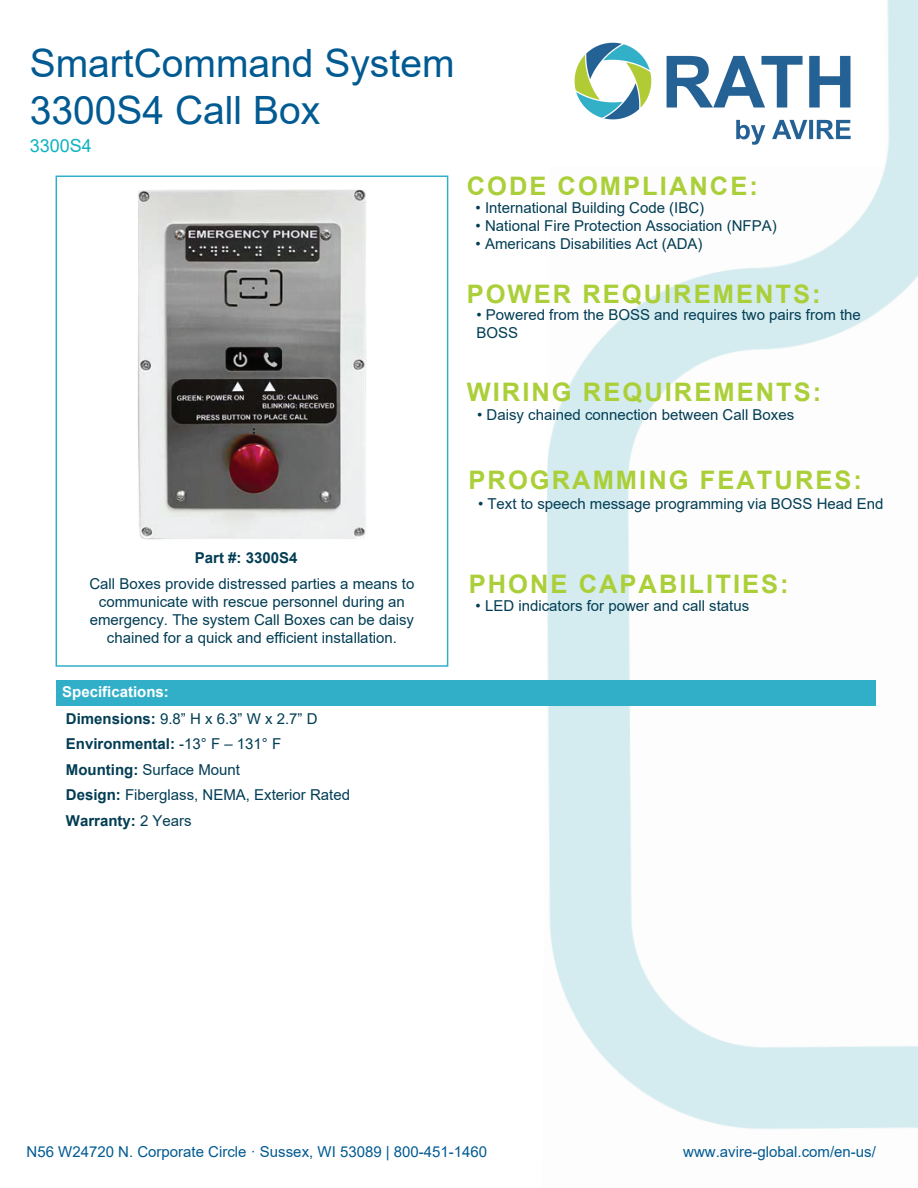
<style>
.page{position:relative;width:918px;height:1188px;background:#fff}
.page>*{position:absolute;margin:0;border:0;box-sizing:border-box;transform-origin:0 0}
.t1{font:39px/46.8px "Arial";color:#015a92}
.t2{font:700 25.5px "Arial";letter-spacing:.08em;color:#abcf38}
.t3{font:18px "Arial";color:#0eb2c1}
.t4{font:15px/25.8px "Arial";color:#023d54}
.t5{font:15px "Arial";color:#015a92}
.t6{font:700 15px "Arial";color:#023d54}
.s1{font-weight:700;color:#fff}
.s2{font-weight:700}
</style>
<div class="page">
<img style="left:542px;top:0;width:376px;height:1129px">
<img style="left:542px;top:0;width:341px;height:166px">
<svg style="left:56px;top:176px;width:392px;height:491px"></svg>
<div style="left:56px;top:681px;width:820px;height:25px;background:#32afc8"></div>
<img style="left:131px;top:184px;width:243px;height:361px">
<h1 class="t1" style="left:30px;top:40px;width:426px">SmartCommand System<br>3300S4 Call Box</h1>
<p class="t3" style="left:30px;top:134px;width:64px">3300S4</p>
<h2 class="t2" style="left:467px;top:168px;width:293px">CODE COMPLIANCE:</h2>
<p class="t4" style="left:476px;top:195px;width:230px">• International Building Code (IBC)</p>
<p class="t4" style="left:476px;top:213px;width:303px">• National Fire Protection Association (NFPA)</p>
<p class="t4" style="left:476px;top:231px;width:228px">• Americans Disabilities Act (ADA)</p>
<h2 class="t2" style="left:467px;top:276px;width:356px">POWER REQUIREMENTS:</h2>
<p class="t4" style="left:476px;top:306px;width:386px;line-height:18px">• Powered from the BOSS and requires two pairs from the<br>BOSS</p>
<h2 class="t2" style="left:467px;top:374px;width:356px">WIRING REQUIREMENTS:</h2>
<p class="t4" style="left:477px;top:402px;width:319px">• Daisy chained connection between Call Boxes</p>
<p class="t6" style="left:195px;top:547px;width:104px">Part #: 3300S4</p>
<p class="t4" style="left:89px;top:574px;width:327px;line-height:18px;text-align:center">Call Boxes provide distressed parties a means to communicate with rescue personnel during an emergency. The system Call Boxes can be daisy chained for a quick and efficient installation.</p>
<p class="t4" style="left:62px;top:679px;width:289px"><span class="s1">Specifications:<br></span><span class="s2">Dimensions:</span> 9.8” H x 6.3” W x 2.7” D<br><span class="s2">Environmental:</span> -13° F – 131° F<br><span class="s2">Mounting:</span> Surface Mount<br><span class="s2">Design:</span> Fiberglass, NEMA, Exterior Rated<br><span class="s2">Warranty:</span> 2 Years</p>
<h2 class="t2" style="left:469px;top:462px;width:395px">PROGRAMMING FEATURES:</h2>
<p class="t4" style="left:478px;top:490px;width:407px">• Text to speech message programming via BOSS Head End</p>
<h2 class="t2" style="left:469px;top:566px;width:322px">PHONE CAPABILITIES:</h2>
<p class="t4" style="left:476px;top:593px;width:275px">• LED indicators for power and call status</p>
<p class="t5" style="left:27px;top:1141px;width:462px">N56 W24720 N. Corporate Circle · Sussex, WI 53089 | 800-451-1460</p>
<p class="t5" style="left:683px;top:1141px;width:194px">www.avire-global.com/en-us/</p>
</div>
